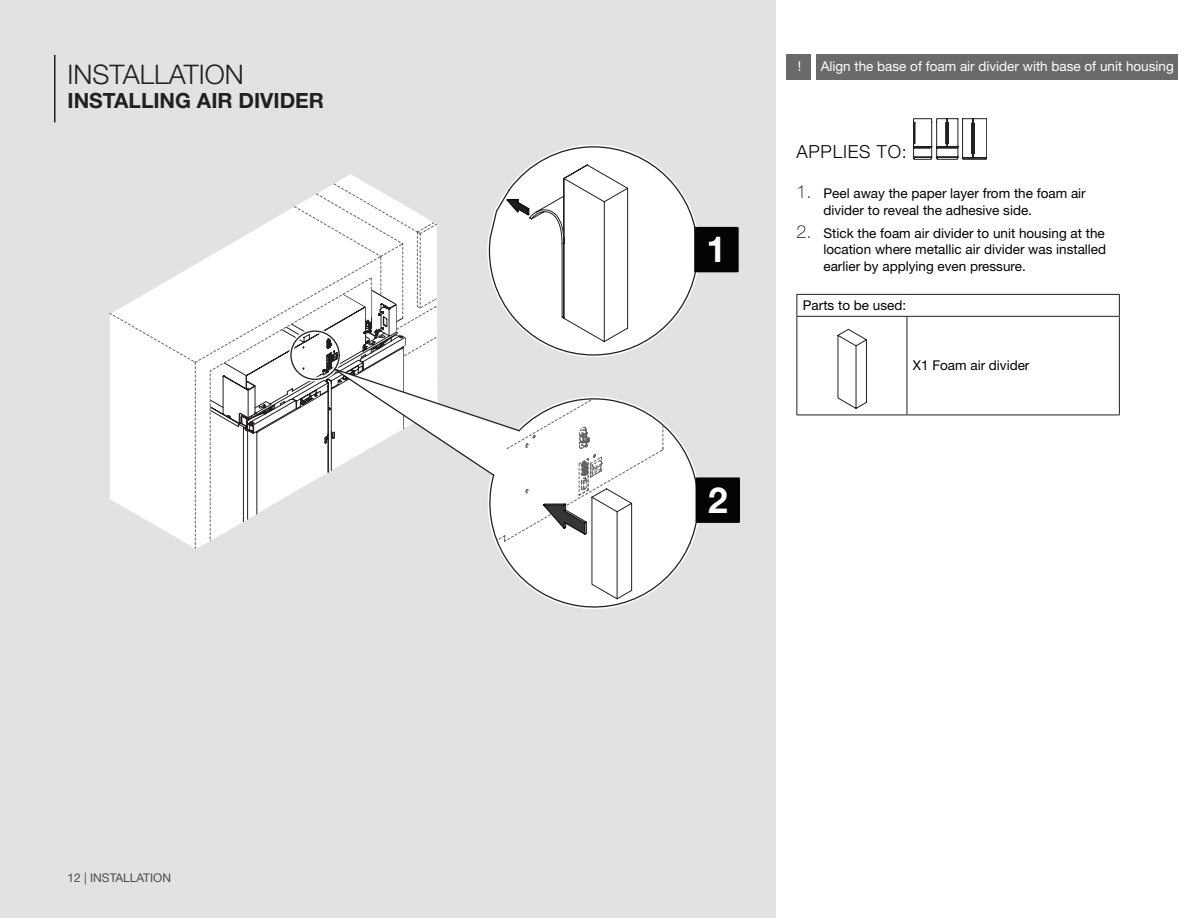
<style>
.page{position:relative;width:1188px;height:918px;background:#fff}
.page>*{position:absolute;margin:0;border:0;box-sizing:border-box;transform-origin:0 0}
.t1{font:700 36px "Helvetica Neue LT Std";color:#fff}
.t2{font:300 27px "Helvetica Neue LT Std";color:#231f20}
.t3{font:700 21px "Helvetica Neue LT Std";color:#231f20}
.t4{font:300 18px "Helvetica Neue LT Std";letter-spacing:.04em;color:#040101}
.t5{font:13.5px/16.5px "Helvetica Neue LT Std";color:#000}
.t6{font:13.5px "Helvetica Neue LT Std";color:#fff}
.t7{font:12px "Helvetica Neue LT Std";color:#4b4c4d}
.s1{font-weight:100;font-size:18px}
</style>
<div class="page">
<div style="left:0;top:0;width:776px;height:918px;background:#e1e2e4"></div>
<hr style="left:54px;top:55px;width:2px;height:67px;background:#231f20">
<svg style="left:110px;top:184px;width:327px;height:365px"></svg>
<svg style="left:326px;top:365px;width:372px;height:244px"></svg>
<svg style="left:489px;top:147px;width:209px;height:208px"></svg>
<div style="left:697px;top:479px;width:42px;height:43px;background:#040503"></div>
<div style="left:696px;top:477px;width:44px;height:46px;border:2px solid #040503"></div>
<div style="left:695px;top:228px;width:43px;height:43px;background:#040503"></div>
<div style="left:694px;top:227px;width:45px;height:45px;border:2px solid #040503"></div>
<div style="left:816px;top:54px;width:362px;height:26px;background:#686a6c"></div>
<div style="left:786px;top:54px;width:25px;height:25px;background:#686a6c"></div>
<svg style="left:913px;top:119px;width:74px;height:40px"></svg>
<hr style="left:796px;top:294px;width:111px;height:1px;background:#231f20">
<svg style="left:796px;top:295px;width:1px;height:21px"></svg>
<hr style="left:907px;top:294px;width:213px;height:1px;background:#231f20">
<svg style="left:1119px;top:295px;width:1px;height:21px"></svg>
<hr style="left:796px;top:316px;width:111px;height:1px;background:#231f20">
<hr style="left:796px;top:317px;width:1px;height:98px;background:#231f20">
<hr style="left:907px;top:316px;width:213px;height:1px;background:#231f20">
<hr style="left:907px;top:317px;width:1px;height:98px;background:#231f20">
<hr style="left:1119px;top:317px;width:1px;height:98px;background:#231f20">
<hr style="left:796px;top:415px;width:111px;height:1px;background:#231f20">
<hr style="left:907px;top:415px;width:213px;height:1px;background:#231f20">
<svg style="left:838px;top:329px;width:29px;height:80px"></svg>
<svg style="left:497px;top:400px;width:167px;height:199px;background:#f0f0f0"></svg>
<h2 class="t2" style="left:68px;top:58px;width:178px">INSTALLATION</h2>
<h3 class="t3" style="left:68px;top:87px;width:258px">INSTALLING AIR DIVIDER</h3>
<p class="t7" style="left:68px;top:870px;width:105px">12 | INSTALLATION</p>
<h1 class="t1" style="left:707px;top:227px;width:21px">1</h1>
<h1 class="t1" style="left:708px;top:478px;width:21px">2</h1>
<p class="t6" style="left:798px;top:58px;width:5px">!</p>
<p class="t6" style="left:821px;top:58px;width:355px">Align the base of foam air divider with base of unit housing</p>
<h3 class="t4" style="left:796px;top:140px;width:112px">APPLIES TO:</h3>
<p class="t5" style="left:824px;top:185px;width:264px;text-indent:-27px"><span class="s1">1.</span> Peel away the paper layer from the foam air divider to reveal the adhesive side.</p>
<p class="t5" style="left:824px;top:225px;width:284px;text-align:justify;text-indent:-27px"><span class="s1">2.</span> Stick the foam air divider to unit housing at the location where metallic air divider was installed earlier by applying even pressure.</p>
<p class="t5" style="left:803px;top:297px;width:105px">Parts to be used:</p>
<p class="t5" style="left:913px;top:357px;width:118px">X1 Foam air divider</p>
</div>
